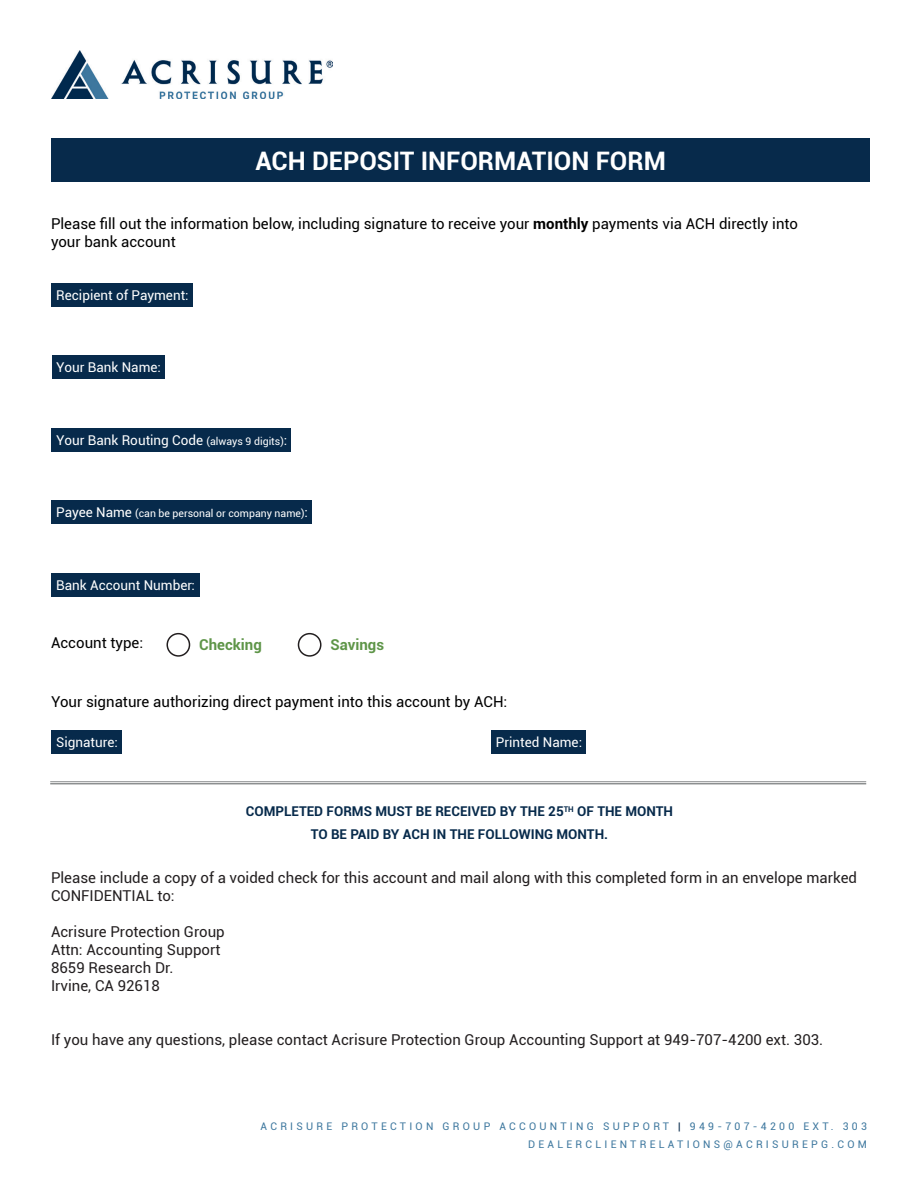
<style>
.page{position:relative;width:918px;height:1188px;background:#fff}
.page>*{position:absolute;margin:0;border:0;box-sizing:border-box;transform-origin:0 0}
.t1{font:700 25.5px "Roboto";color:#fff}
.t2{font:15px/18px "Roboto";color:#231f20}
.t3{font:15px/18px "Roboto";color:#000}
.t4{font:700 15px "Roboto";color:#5e9548}
.t5{font:13.5px "Roboto";color:#fff}
.t6{font:700 13.5px/22.5px "Roboto";color:#072a4b;text-align:center}
.t7{font:10.5px/18px "Roboto";letter-spacing:.31em;color:#3d779e;text-align:right}
.t8{font:10.5px "Roboto";color:#fff}
.s1{font-weight:700}
.s2{font-size:10.5px}
.s3{font-size:13.5px}
.s4{color:#072a4b}
</style>
<div class="page">
<div style="left:52px;top:730px;width:70px;height:23px;background:#072a4b"></div>
<div style="left:491px;top:730px;width:95px;height:23px;background:#072a4b"></div>
<div style="left:52px;top:283px;width:141px;height:24px;background:#072a4b"></div>
<div style="left:52px;top:355px;width:113px;height:24px;background:#072a4b"></div>
<div style="left:52px;top:573px;width:148px;height:24px;background:#072a4b"></div>
<div style="left:52px;top:428px;width:239px;height:24px;background:#072a4b"></div>
<div style="left:52px;top:500px;width:260px;height:24px;background:#072a4b"></div>
<div style="left:51px;top:138px;width:819px;height:44px;background:#072a4b"></div>
<div style="left:166px;top:633px;width:24px;height:24px;border:2px solid #231f20;border-radius:50%"></div>
<div style="left:298px;top:633px;width:24px;height:24px;border:2px solid #231f20;border-radius:50%"></div>
<hr style="left:50px;top:781px;width:816px;height:1px;background:#8c8f90">
<hr style="left:50px;top:783px;width:816px;height:1px;background:#8c8f90">
<img style="left:52px;top:50px;width:281px;height:49px">
<h1 class="t1" style="left:255px;top:143px;width:412px">ACH DEPOSIT INFORMATION FORM</h1>
<p class="t3" style="left:51px;top:214px;width:749px">Please fill out the information below, including signature to receive your <span class="s1">monthly</span> payments via ACH directly into your bank account</p>
<p class="t5" style="left:56px;top:286px;width:134px">Recipient of Payment:</p>
<p class="t5" style="left:56px;top:358px;width:106px">Your Bank Name:</p>
<p class="t5" style="left:56px;top:431px;width:233px">Your Bank Routing Code <span class="s2">(always 9 digits)</span>:</p>
<p class="t8" style="left:56px;top:506px;width:253px"><span class="s3">Payee Name</span> (can be personal or company name)<span class="s3">:</span></p>
<p class="t5" style="left:56px;top:576px;width:140px">Bank Account Number:</p>
<p class="t3" style="left:51px;top:633px;width:94px">Account type:</p>
<p class="t4" style="left:199px;top:634px;width:64px">Checking</p>
<p class="t4" style="left:331px;top:634px;width:55px">Savings</p>
<p class="t3" style="left:51px;top:692px;width:458px">Your signature authorizing direct payment into this account by ACH:</p>
<p class="t5" style="left:56px;top:732px;width:63px">Signature:</p>
<p class="t5" style="left:496px;top:732px;width:88px">Printed Name:</p>
<p class="t6" style="left:246px;top:799px;width:429px">COMPLETED FORMS MUST BE RECEIVED BY THE 25<sup>TH</sup> OF THE MONTH<br>TO BE PAID BY ACH IN THE FOLLOWING MONTH.</p>
<p class="t2" style="left:51px;top:868px;width:808px">Please include a copy of a voided check for this account and mail along with this completed form in an envelope marked<br>CONFIDENTIAL to:</p>
<p class="t2" style="left:51px;top:922px;width:175px">Acrisure Protection Group<br>Attn: Accounting Support<br>8659 Research Dr.<br>Irvine, CA 92618</p>
<p class="t2" style="left:51px;top:1030px;width:774px">If you have any questions, please contact Acrisure Protection Group Accounting Support at 949-707-4200 ext. 303.</p>
<p class="t7" style="left:261px;top:1117px;width:608px">ACRISURE PROTECTION GROUP ACCOUNTING SUPPORT <span class="s4">|</span> 949-707-4200 EXT. 303<br>DEALERCLIENTRELATIONS@ACRISUREPG.COM</p>
</div>
